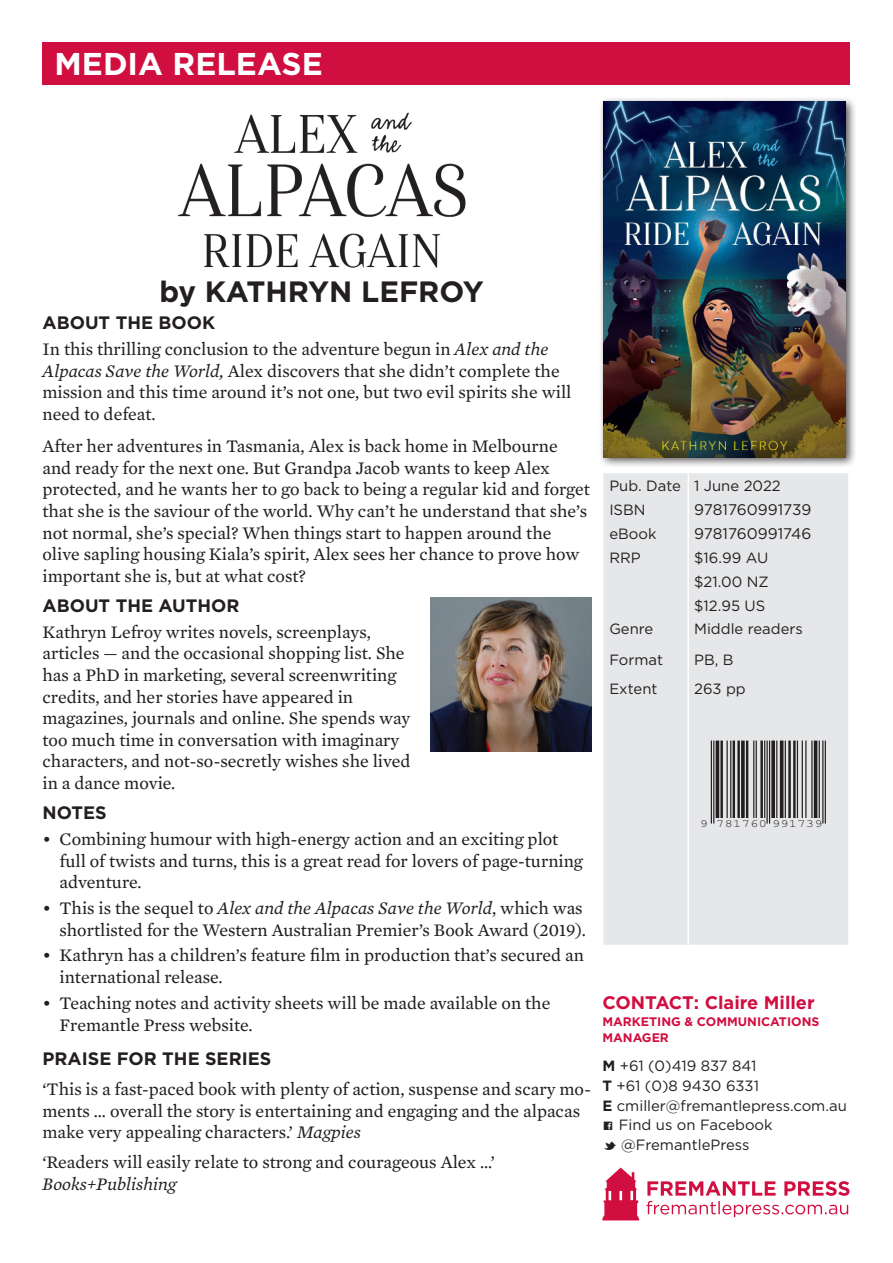
<style>
.page{position:relative;width:893px;height:1263px;background:#fff}
.page>*{position:absolute;margin:0;border:0;box-sizing:border-box;transform-origin:0 0}
.t1{font:700 31.5px "Gotham";color:#fff}
.Author{font:700 29.4px "Gotham";color:#231f20}
.t2{font:700 18.15px "Gotham";color:#d10e40}
.Body_Copy{font:18px/21.6px "Mercury Text G2";color:#231f20}
.Body_Copy-2{font:700 18px "Gotham";color:#231f20}
.Specs_Entries{font:15.3px "Gotham";color:#231f20}
.BC_Tabs{font:14.85px/19.8px "Gotham";color:#231f20}
.Specs_Entries-2{font:14.85px "Gotham";color:#231f20}
.t3{font:700 12.45px/15.9px "Gotham";color:#d10e40}
.t4{font:11.1px "Helvetica";letter-spacing:.025em;color:#231f20;scale:1.23 1}
.s1{font-style:italic}
.s2{font-weight:700}
.s3{font-family:"Social Logos"}
</style>
<div class="page">
<div style="left:43px;top:43px;width:807px;height:42px;background:#d10e40"></div>
<div style="left:598px;top:96px;width:259px;height:372px;background:#231f20;opacity:.75"></div>
<img style="left:603px;top:102px;width:243px;height:355px">
<svg style="left:646px;top:1181px;width:203px;height:36px"></svg>
<svg style="left:602px;top:1167px;width:37px;height:53px"></svg>
<svg style="left:603px;top:473px;width:245px;height:472px;background:#e5e5e7"></svg>
<hr style="left:687px;top:473px;width:2px;height:24px;background:#fff">
<hr style="left:687px;top:497px;width:2px;height:24px;background:#fff">
<hr style="left:687px;top:521px;width:2px;height:24px;background:#fff">
<hr style="left:687px;top:545px;width:2px;height:24px;background:#fff">
<hr style="left:687px;top:569px;width:2px;height:24px;background:#fff">
<hr style="left:687px;top:593px;width:2px;height:23px;background:#fff">
<hr style="left:687px;top:616px;width:2px;height:31px;background:#fff">
<hr style="left:687px;top:647px;width:2px;height:30px;background:#fff">
<hr style="left:687px;top:677px;width:2px;height:268px;background:#fff">
<hr style="left:711px;top:740px;width:1px;height:83px;background:#231f20">
<hr style="left:713px;top:740px;width:1px;height:83px;background:#231f20">
<hr style="left:716px;top:740px;width:3px;height:78px;background:#231f20">
<hr style="left:721px;top:740px;width:2px;height:78px;background:#231f20">
<hr style="left:727px;top:740px;width:1px;height:78px;background:#231f20">
<hr style="left:730px;top:740px;width:1px;height:78px;background:#231f20">
<hr style="left:733px;top:740px;width:2px;height:78px;background:#231f20">
<hr style="left:738px;top:740px;width:2px;height:78px;background:#231f20">
<hr style="left:741px;top:740px;width:3px;height:78px;background:#231f20">
<hr style="left:746px;top:740px;width:2px;height:78px;background:#231f20">
<hr style="left:753px;top:740px;width:1px;height:78px;background:#231f20">
<hr style="left:756px;top:740px;width:1px;height:78px;background:#231f20">
<hr style="left:761px;top:740px;width:2px;height:78px;background:#231f20">
<hr style="left:764px;top:740px;width:1px;height:78px;background:#231f20">
<hr style="left:767px;top:740px;width:1px;height:83px;background:#231f20">
<hr style="left:769px;top:740px;width:1px;height:83px;background:#231f20">
<svg style="left:771px;top:740px;width:4px;height:78px"></svg>
<hr style="left:776px;top:740px;width:1px;height:78px;background:#231f20">
<hr style="left:780px;top:740px;width:3px;height:78px;background:#231f20">
<hr style="left:785px;top:740px;width:1px;height:78px;background:#231f20">
<hr style="left:788px;top:740px;width:3px;height:78px;background:#231f20">
<hr style="left:793px;top:740px;width:2px;height:78px;background:#231f20">
<hr style="left:797px;top:740px;width:1px;height:78px;background:#231f20">
<hr style="left:802px;top:740px;width:1px;height:78px;background:#231f20">
<hr style="left:805px;top:740px;width:1px;height:78px;background:#231f20">
<hr style="left:811px;top:740px;width:1px;height:78px;background:#231f20">
<hr style="left:814px;top:740px;width:3px;height:78px;background:#231f20">
<hr style="left:819px;top:740px;width:1px;height:78px;background:#231f20">
<hr style="left:822px;top:740px;width:1px;height:83px;background:#231f20">
<hr style="left:825px;top:740px;width:1px;height:83px;background:#231f20">
<img style="left:178px;top:112px;width:288px;height:156px">
<img style="left:431px;top:597px;width:160px;height:155px">
<p class="t1" style="left:55px;top:43px;width:270px">MEDIA RELEASE</p>
<p class="Author" style="left:159px;top:272px;width:326px">by KATHRYN LEFROY</p>
<h1 class="Body_Copy-2" style="left:43px;top:311px;width:174px">ABOUT THE BOOK</h1>
<p class="Body_Copy" style="left:43px;top:337px;width:530px">In this thrilling conclusion to the adventure begun in <span class="s1">Alex and the Alpacas Save the World,</span> Alex discovers that she didn’t complete the mission and this time around it’s not one, but two evil spirits she will need to defeat.</p>
<p class="Body_Copy" style="left:43px;top:434px;width:549px">After her adventures in Tasmania, Alex is back home in Melbourne and ready for the next one. But Grandpa Jacob wants to keep Alex protected, and he wants her to go back to being a regular kid and forget that she is the saviour of the world. Why can’t he understand that she’s not normal, she’s special? When things start to happen around the olive sapling housing Kiala’s spirit, Alex sees her chance to prove how important she is, but at what cost?</p>
<p class="Body_Copy-2" style="left:43px;top:593px;width:199px">ABOUT THE AUTHOR</p>
<p class="Body_Copy" style="left:43px;top:620px;width:370px">Kathryn Lefroy writes novels, screenplays, articles — and the occasional shopping list. She has a PhD in marketing, several screenwriting credits, and her stories have appeared in magazines, journals and online. She spends way too much time in conversation with imaginary characters, and not-so-secretly wishes she lived in a dance movie.</p>
<p class="Body_Copy-2" style="left:43px;top:801px;width:66px">NOTES</p>
<p class="Body_Copy" style="left:60px;top:827px;width:525px;text-indent:-17px">• Combining humour with high-energy action and an exciting plot full of twists and turns, this is a great read for lovers of page-turning adventure.</p>
<p class="Body_Copy" style="left:43px;top:896px;width:545px;text-align:right">• This is the sequel to <span class="s1">Alex and the Alpacas Save the World</span>, which was shortlisted for the Western Australian Premier’s Book Award (2019).</p>
<p class="Body_Copy" style="left:60px;top:944px;width:526px;text-indent:-17px">• Kathryn has a children’s feature film in production that’s secured an international release.</p>
<p class="Body_Copy" style="left:60px;top:991px;width:492px;text-indent:-17px">• Teaching notes and activity sheets will be made available on the<br>Fremantle Press website.</p>
<p class="Body_Copy-2" style="left:43px;top:1046px;width:230px">PRAISE FOR THE SERIES</p>
<p class="Body_Copy" style="left:43px;top:1077px;width:550px">‘This is a fast-paced book with plenty of action, suspense and scary mo&shy;ments … overall the story is entertaining and engaging and the alpacas make very appealing characters.’ <span class="s1">Magpies</span></p>
<p class="Body_Copy" style="left:43px;top:1150px;width:454px">‘Readers will easily relate to strong and courageous Alex …’<br><span class="s1">Books+Publishing</span></p>
<p class="Specs_Entries-2" style="left:609px;top:476px;width:73px">Pub. Date</p>
<p class="Specs_Entries-2" style="left:694px;top:476px;width:88px">1 June 2022</p>
<p class="Specs_Entries-2" style="left:609px;top:500px;width:38px">ISBN</p>
<p class="Specs_Entries" style="left:694px;top:500px;width:119px">9781760991739</p>
<p class="Specs_Entries-2" style="left:609px;top:524px;width:49px">eBook</p>
<p class="Specs_Entries" style="left:694px;top:524px;width:119px">9781760991746</p>
<p class="Specs_Entries-2" style="left:609px;top:548px;width:33px">RRP</p>
<p class="Specs_Entries-2" style="left:694px;top:548px;width:76px">$16.99 AU</p>
<p class="Specs_Entries-2" style="left:694px;top:572px;width:76px">$21.00 NZ</p>
<p class="Specs_Entries-2" style="left:694px;top:596px;width:73px">$12.95 US</p>
<p class="Specs_Entries-2" style="left:609px;top:619px;width:46px">Genre</p>
<p class="Specs_Entries-2" style="left:694px;top:619px;width:110px">Middle readers</p>
<p class="Specs_Entries-2" style="left:609px;top:650px;width:55px">Format</p>
<p class="Specs_Entries-2" style="left:694px;top:650px;width:41px">PB, B</p>
<p class="Specs_Entries-2" style="left:609px;top:680px;width:50px">Extent</p>
<p class="Specs_Entries-2" style="left:694px;top:680px;width:53px">263 pp</p>
<p class="t4" style="left:700px;top:816px;width:101px">9 781760 991739</p>
<p class="t2" style="left:602px;top:990px;width:214px">CONTACT: Claire Miller</p>
<p class="t3" style="left:602px;top:1013px;width:218px">MARKETING &amp; COMMUNICATIONS<br>MANAGER</p>
<p class="BC_Tabs" style="left:602px;top:1055px;width:156px"><span class="s2">M</span> +61 (0)419 837 841</p>
<p class="BC_Tabs" style="left:602px;top:1075px;width:246px"><span class="s2">T</span> +61 (0)8 9430 6331<br><span class="s2">E</span> cmiller@fremantlepress.com.au</p>
<p class="BC_Tabs" style="left:602px;top:1115px;width:172px"><span class="s3">C</span> Find us on Facebook<br><span class="s3">M</span> @FremantlePress</p>
</div>
